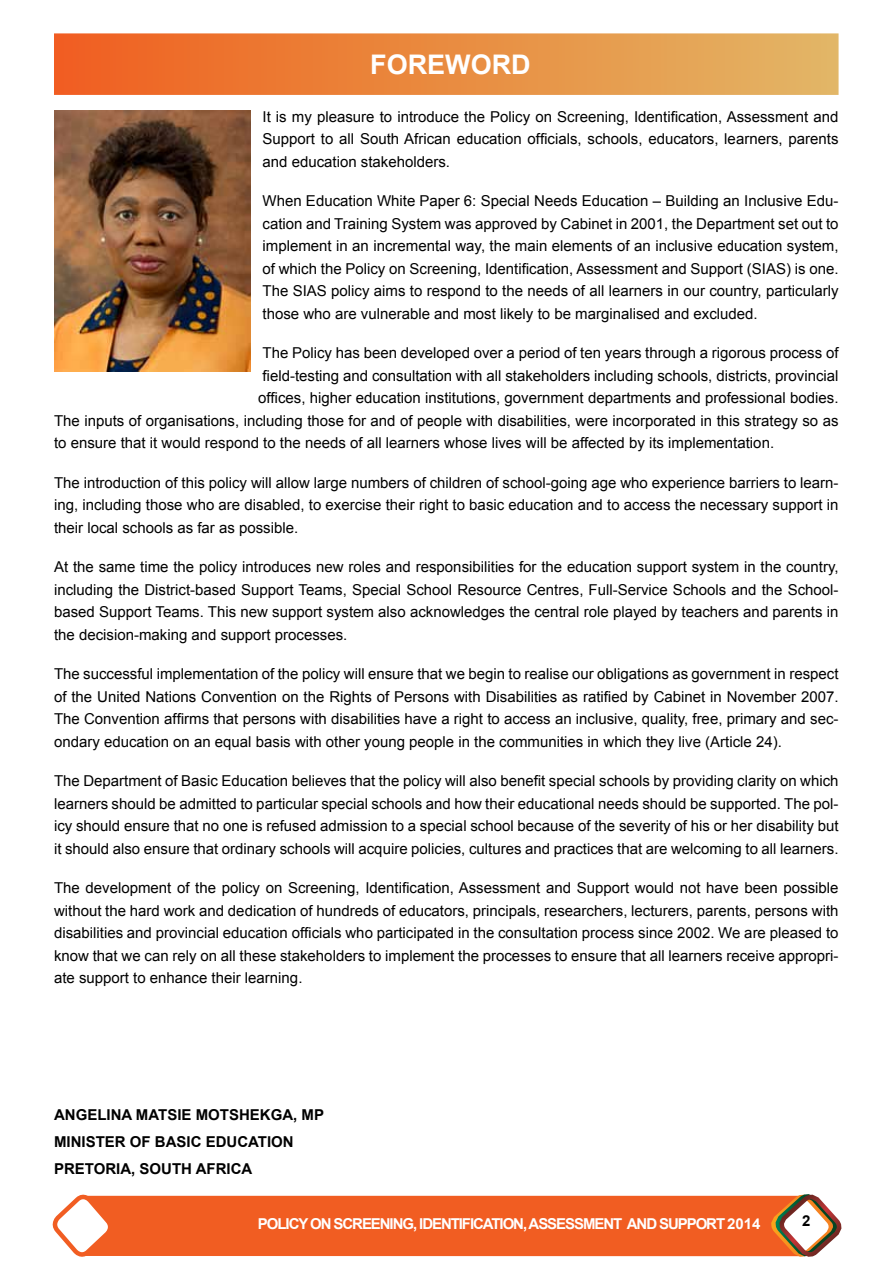
<style>
.page{position:relative;width:893px;height:1263px;background:#fff}
.page>*{position:absolute;margin:0;border:0;box-sizing:border-box;transform-origin:0 0}
.t1{font:700 27px "Arial";color:#fff}
.t2{font:15px/22.5px "Arial";color:#000;text-align:justify}
.t3{font:700 15px/26.7px "Arial";color:#000}
.t4{font:700 15px "Arial";letter-spacing:-.07em;color:#fff}
</style>
<div class="page">
<svg style="left:52px;top:1194px;width:790px;height:63px;background:#ef713e"></svg>
<div style="left:54px;top:33px;width:784px;height:62px;background:linear-gradient(to right,#f05f1e,#e2b765)"></div>
<img style="left:54px;top:111px;width:196px;height:261px">
<h1 class="t1" style="left:370px;top:46px;width:162px">FOREWORD</h1>
<p class="t2" style="left:262px;top:105px;width:577px">It is my pleasure to introduce the Policy on Screening, Identification, Assessment and Support to all South African education officials, schools, educators, learners, parents and education stakeholders.</p>
<p class="t2" style="left:262px;top:190px;width:577px">When Education White Paper 6: Special Needs Education – Building an Inclusive Edu&shy;cation and Training System was approved by Cabinet in 2001, the Department set out to implement in an incremental way, the main elements of an inclusive education system, of which the Policy on Screening, Identification, Assessment and Support (SIAS) is one.<br>The SIAS policy aims to respond to the needs of all learners in our country, particularly those who are vulnerable and most likely to be marginalised and excluded.</p>
<p class="t2" style="left:262px;top:342px;width:577px">The Policy has been developed over a period of ten years through a rigorous process of</p>
<p class="t2" style="left:262px;top:364px;width:577px">field-testing and consultation with all stakeholders including schools, districts, provincial</p>
<p class="t2" style="left:258px;top:387px;width:582px">offices, higher education institutions, government departments and professional bodies.</p>
<p class="t2" style="left:54px;top:409px;width:786px">The inputs of organisations, including those for and of people with disabilities, were incorporated in this strategy so as</p>
<p class="t2" style="left:54px;top:432px;width:722px">to ensure that it would respond to the needs of all learners whose lives will be affected by its implementation.</p>
<p class="t2" style="left:54px;top:471px;width:786px">The introduction of this policy will allow large numbers of children of school-going age who experience barriers to learn&shy;ing, including those who are disabled, to exercise their right to basic education and to access the necessary support in their local schools as far as possible.</p>
<p class="t2" style="left:54px;top:556px;width:786px">At the same time the policy introduces new roles and responsibilities for the education support system in the country, including the District-based Support Teams, Special School Resource Centres, Full-Service Schools and the School&shy;based Support Teams. This new support system also acknowledges the central role played by teachers and parents in the decision-making and support processes.</p>
<p class="t2" style="left:54px;top:663px;width:786px">The successful implementation of the policy will ensure that we begin to realise our obligations as government in respect of the United Nations Convention on the Rights of Persons with Disabilities as ratified by Cabinet in November 2007.<br>The Convention affirms that persons with disabilities have a right to access an inclusive, quality, free, primary and sec&shy;ondary education on an equal basis with other young people in the communities in which they live (Article 24).</p>
<p class="t2" style="left:54px;top:770px;width:786px">The Department of Basic Education believes that the policy will also benefit special schools by providing clarity on which learners should be admitted to particular special schools and how their educational needs should be supported. The pol&shy;icy should ensure that no one is refused admission to a special school because of the severity of his or her disability but it should also ensure that ordinary schools will acquire policies, cultures and practices that are welcoming to all learners.</p>
<p class="t2" style="left:54px;top:877px;width:786px">The development of the policy on Screening, Identification, Assessment and Support would not have been possible without the hard work and dedication of hundreds of educators, principals, researchers, lecturers, parents, persons with disabilities and provincial education officials who participated in the consultation process since 2002. We are pleased to know that we can rely on all these stakeholders to implement the processes to ensure that all learners receive appropri&shy;ate support to enhance their learning.</p>
<p class="t3" style="left:54px;top:1102px;width:272px">ANGELINA MATSIE MOTSHEKGA, MP<br>MINISTER OF BASIC EDUCATION<br>PRETORIA, SOUTH AFRICA</p>
<p class="t4" style="left:258px;top:1214px;width:504px">POLICY ON SCREENING, IDENTIFICATION, ASSESSMENT AND SUPPORT 2014</p>
<p class="t3" style="left:802px;top:1208px;width:10px">2</p>
</div>
